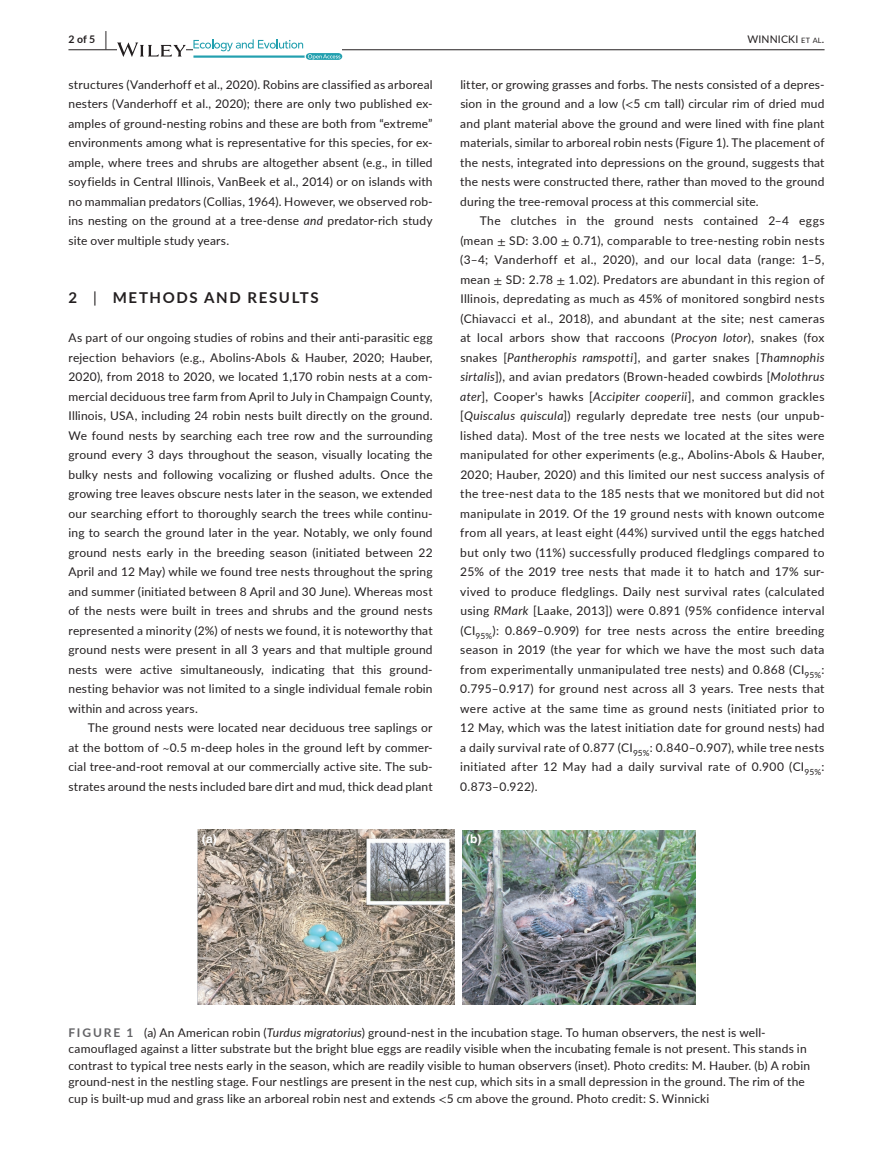
<style>
.page{position:relative;width:893px;height:1174px;background:#fff}
.page>*{position:absolute;margin:0;border:0;box-sizing:border-box;transform-origin:0 0}
.t1{font:700 15px "Lato";letter-spacing:.11em;color:#231f20}
.t2{font:12px/19.5px "Lato";letter-spacing:.015em;color:#231f20;text-align:justify}
.t3{font:700 12px "Helvetica";color:#fff}
.t4{font:10.5px "Lato";letter-spacing:.015em;color:#231f20}
.t5{font:700 10.5px "Lato";color:#231f20}
.t6{font:5.55px "Myriad Pro";color:#231f20}
.s1{font-size:19.5px}
.s2{font-size:7.35px}
.s3{font-style:italic}
.s4{font-family:"STIX"}
.s5{font-weight:400}
.s6{font-weight:700;color:#636366}
</style>
<div class="page">
<hr style="left:68px;top:49px;width:756px;height:1px;background:#231f20">
<svg style="left:117px;top:42px;width:69px;height:15px"></svg>
<svg style="left:193px;top:39px;width:149px;height:21px"></svg>
<img style="left:198px;top:830px;width:257px;height:174px">
<img style="left:462px;top:830px;width:233px;height:174px">
<p class="t5" style="left:68px;top:31px;width:40px">2 of 5 <span class="s1">|</span></p>
<p class="t4" style="left:747px;top:31px;width:79px">WINNICKI <span class="s2">et al</span>.</p>
<p class="t2" style="left:68px;top:74px;width:366px">structures (Vanderhoff et al., 2020). Robins are classified as arboreal nesters (Vanderhoff et al., 2020); there are only two published ex&shy;amples of ground-nesting robins and these are both from “extreme” environments among what is representative for this species, for ex&shy;ample, where trees and shrubs are altogether absent (e.g., in tilled soyfields in Central Illinois, VanBeek et al., 2014) or on islands with no mammalian predators (Collias, 1964). However, we observed rob&shy;ins nesting on the ground at a tree-dense <span class="s3">and</span> predator-rich study site over multiple study years.</p>
<p class="t2" style="left:460px;top:74px;width:366px">litter, or growing grasses and forbs. The nests consisted of a depres&shy;sion in the ground and a low (<span class="s4">&lt;</span>5 cm tall) circular rim of dried mud and plant material above the ground and were lined with fine plant materials, similar to arboreal robin nests (Figure 1). The placement of the nests, integrated into depressions on the ground, suggests that the nests were constructed there, rather than moved to the ground during the tree-removal process at this commercial site.</p>
<p class="t2" style="left:460px;top:210px;width:366px;text-indent:20px">The clutches in the ground nests contained 2–4 eggs (mean <span class="s4">±</span> SD: 3.00 <span class="s4">±</span> 0.71), comparable to tree-nesting robin nests (3–4; Vanderhoff et al., 2020), and our local data (range: 1–5, mean <span class="s4">±</span> SD: 2.78 <span class="s4">±</span> 1.02). Predators are abundant in this region of Illinois, depredating as much as 45% of monitored songbird nests (Chiavacci et al., 2018), and abundant at the site; nest cameras at local arbors show that raccoons (<span class="s3">Procyon lotor</span>), snakes (fox snakes [<span class="s3">Pantherophis ramspotti</span>], and garter snakes [<span class="s3">Thamnophis sirtalis</span>]), and avian predators (Brown-headed cowbirds [<span class="s3">Molothrus ater</span>], Cooper's hawks [<span class="s3">Accipiter cooperii</span>], and common grackles [<span class="s3">Quiscalus quiscula</span>]) regularly depredate tree nests (our unpub&shy;lished data). Most of the tree nests we located at the sites were manipulated for other experiments (e.g., Abolins-Abols &amp; Hauber, 2020; Hauber, 2020) and this limited our nest success analysis of the tree-nest data to the 185 nests that we monitored but did not manipulate in 2019. Of the 19 ground nests with known outcome from all years, at least eight (44%) survived until the eggs hatched but only two (11%) successfully produced fledglings compared to 25% of the 2019 tree nests that made it to hatch and 17% sur&shy;vived to produce fledglings. Daily nest survival rates (calculated using <span class="s3">RMark</span> [Laake, 2013]) were 0.891 (95% confidence interval (CI<sub>95%</sub>): 0.869–0.909) for tree nests across the entire breeding season in 2019 (the year for which we have the most such data from experimentally unmanipulated tree nests) and 0.868 (CI<sub>95%</sub>:<br>0.795–0.917) for ground nest across all 3 years. Tree nests that were active at the same time as ground nests (initiated prior to 12 May, which was the latest initiation date for ground nests) had a daily survival rate of 0.877 (CI<sub>95%</sub>: 0.840–0.907), while tree nests initiated after 12 May had a daily survival rate of 0.900 (CI<sub>95%</sub>:<br>0.873–0.922).</p>
<p class="t1" style="left:68px;top:287px;width:252px">2 <span class="s5">|</span> METHODS AND RESULTS</p>
<p class="t2" style="left:68px;top:327px;width:366px">As part of our ongoing studies of robins and their anti-parasitic egg rejection behaviors (e.g., Abolins-Abols &amp; Hauber, 2020; Hauber, 2020), from 2018 to 2020, we located 1,170 robin nests at a com&shy;mercial deciduous tree farm from April to July in Champaign County, Illinois, USA, including 24 robin nests built directly on the ground.<br>We found nests by searching each tree row and the surrounding ground every 3 days throughout the season, visually locating the bulky nests and following vocalizing or flushed adults. Once the growing tree leaves obscure nests later in the season, we extended our searching effort to thoroughly search the trees while continu&shy;ing to search the ground later in the year. Notably, we only found ground nests early in the breeding season (initiated between 22<br>April and 12 May) while we found tree nests throughout the spring and summer (initiated between 8 April and 30 June). Whereas most of the nests were built in trees and shrubs and the ground nests represented a minority (2%) of nests we found, it is noteworthy that ground nests were present in all 3 years and that multiple ground nests were active simultaneously, indicating that this ground&shy;nesting behavior was not limited to a single individual female robin within and across years.</p>
<p class="t2" style="left:68px;top:717px;width:366px;text-indent:20px">The ground nests were located near deciduous tree saplings or at the bottom of <span class="s4">~</span>0.5 m-deep holes in the ground left by commer&shy;cial tree-and-root removal at our commercially active site. The sub&shy;strates around the nests included bare dirt and mud, thick dead plant</p>
<p class="t6" style="left:321px;top:829px;width:30px">134.938 mm</p>
<p class="t3" style="left:202px;top:831px;width:16px">(a)</p>
<p class="t3" style="left:466px;top:831px;width:17px">(b)</p>
<p class="t2" style="left:68px;top:1023px;width:743px;line-height:16.5px;text-align:left"><span class="s6">FIGURE 1</span> (a) An American robin (<span class="s3">Turdus migratorius</span>) ground-nest in the incubation stage. To human observers, the nest is well&shy;camouflaged against a litter substrate but the bright blue eggs are readily visible when the incubating female is not present. This stands in contrast to typical tree nests early in the season, which are readily visible to human observers (inset). Photo credits: M. Hauber. (b) A robin ground-nest in the nestling stage. Four nestlings are present in the nest cup, which sits in a small depression in the ground. The rim of the cup is built-up mud and grass like an arboreal robin nest and extends <span class="s4">&lt;</span>5 cm above the ground. Photo credit: S. Winnicki</p>
</div>
